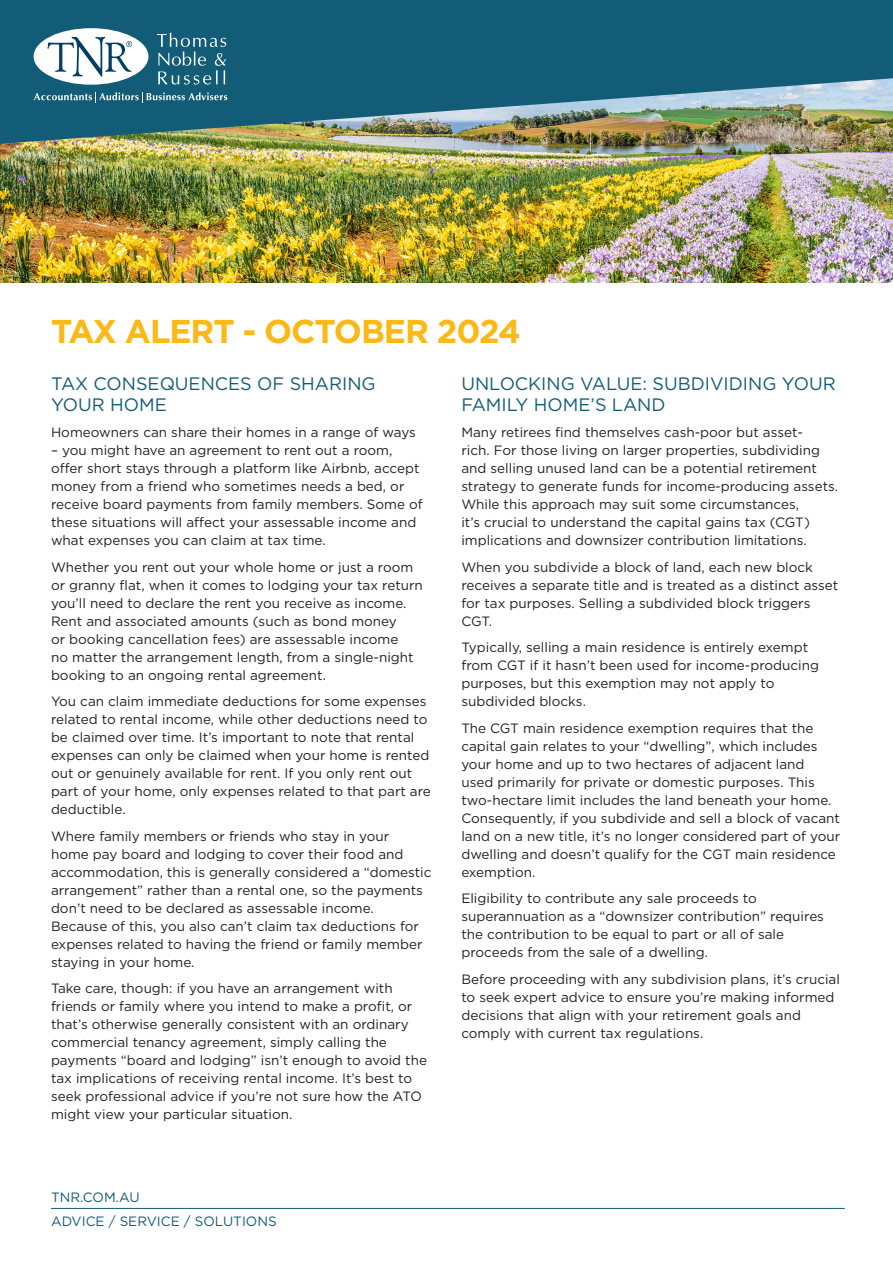
<style>
.page{position:relative;width:893px;height:1263px;background:#fff}
.page>*{position:absolute;margin:0;border:0;box-sizing:border-box;transform-origin:0 0}
.Main_Head{font:700 33px "Gotham";letter-spacing:-.03em;color:#fcb814}
.Article_Heading{font:18px/21px "Gotham";color:#135c77}
.Body{font:13.5px/18px "Gotham";color:#231f20}
.t1{font:13.5px/24px "Gotham";color:#135c77}
</style>
<div class="page">
<img style="left:0;top:145px;width:893px;height:138px">
<img style="left:0;top:0;width:893px;height:145px">
<hr style="left:51px;top:1208px;width:794px;height:1px;background:#135c77">
<div style="left:34px;top:28px;width:114px;height:57px;background:#fff;border-radius:50%"></div>
<svg style="left:48px;top:37px;width:84px;height:40px"></svg>
<svg style="left:34px;top:92px;width:193px;height:11px;background:#467f94"></svg>
<svg style="left:157px;top:33px;width:69px;height:52px;background:#39768d"></svg>
<p class="Main_Head" style="left:51px;top:310px;width:471px">TAX ALERT - OCTOBER 2024</p>
<p class="Article_Heading" style="left:51px;top:372px;width:326px">TAX CONSEQUENCES OF SHARING<br>YOUR HOME</p>
<p class="Body" style="left:51px;top:423px;width:366px">Homeowners can share their homes in a range of ways</p>
<p class="Body" style="left:51px;top:441px;width:373px">– you might have an agreement to rent out a room, offer short stays through a platform like Airbnb, accept money from a friend who sometimes needs a bed, or receive board payments from family members. Some of these situations will affect your assessable income and what expenses you can claim at tax time.</p>
<p class="Body" style="left:51px;top:558px;width:373px">Whether you rent out your whole home or just a room or granny flat, when it comes to lodging your tax return you’ll need to declare the rent you receive as income.<br>Rent and associated amounts (such as bond money<br>or booking cancellation fees) are assessable income<br>no matter the arrangement length, from a single-night booking to an ongoing rental agreement.</p>
<p class="Body" style="left:51px;top:692px;width:381px">You can claim immediate deductions for some expenses related to rental income, while other deductions need to be claimed over time. It’s important to note that rental expenses can only be claimed when your home is rented out or genuinely available for rent. If you only rent out part of your home, only expenses related to that part are deductible.</p>
<p class="Body" style="left:51px;top:827px;width:382px">Where family members or friends who stay in your<br>home pay board and lodging to cover their food and accommodation, this is generally considered a “domestic arrangement” rather than a rental one, so the payments don’t need to be declared as assessable income.<br>Because of this, you also can’t claim tax deductions for expenses related to having the friend or family member staying in your home.</p>
<p class="Body" style="left:51px;top:979px;width:378px">Take care, though: if you have an arrangement with friends or family where you intend to make a profit, or that’s otherwise generally consistent with an ordinary commercial tenancy agreement, simply calling the payments “board and lodging” isn’t enough to avoid the tax implications of receiving rental income. It’s best to seek professional advice if you’re not sure how the ATO might view your particular situation.</p>
<p class="t1" style="left:51px;top:1184px;width:227px">TNR.COM.AU<br>ADVICE / SERVICE / SOLUTIONS</p>
<p class="Article_Heading" style="left:461px;top:372px;width:376px">UNLOCKING VALUE: SUBDIVIDING YOUR<br>FAMILY HOME’S LAND</p>
<p class="Body" style="left:461px;top:423px;width:378px">Many retirees find themselves cash-poor but asset-<br>rich. For those living on larger properties, subdividing and selling unused land can be a potential retirement strategy to generate funds for income-producing assets.<br>While this approach may suit some circumstances,<br>it’s crucial to understand the capital gains tax (CGT) implications and downsizer contribution limitations.</p>
<p class="Body" style="left:461px;top:558px;width:378px">When you subdivide a block of land, each new block receives a separate title and is treated as a distinct asset for tax purposes. Selling a subdivided block triggers CGT.</p>
<p class="Body" style="left:461px;top:638px;width:359px">Typically, selling a main residence is entirely exempt from CGT if it hasn’t been used for income-producing purposes, but this exemption may not apply to subdivided blocks.</p>
<p class="Body" style="left:461px;top:719px;width:380px">The CGT main residence exemption requires that the capital gain relates to your “dwelling”, which includes your home and up to two hectares of adjacent land<br>used primarily for private or domestic purposes. This two-hectare limit includes the land beneath your home.<br>Consequently, if you subdivide and sell a block of vacant land on a new title, it’s no longer considered part of your dwelling and doesn’t qualify for the CGT main residence exemption.</p>
<p class="Body" style="left:461px;top:889px;width:364px">Eligibility to contribute any sale proceeds to superannuation as a “downsizer contribution” requires the contribution to be equal to part or all of sale proceeds from the sale of a dwelling.</p>
<p class="Body" style="left:461px;top:970px;width:380px">Before proceeding with any subdivision plans, it’s crucial to seek expert advice to ensure you’re making informed decisions that align with your retirement goals and comply with current tax regulations.</p>
</div>
